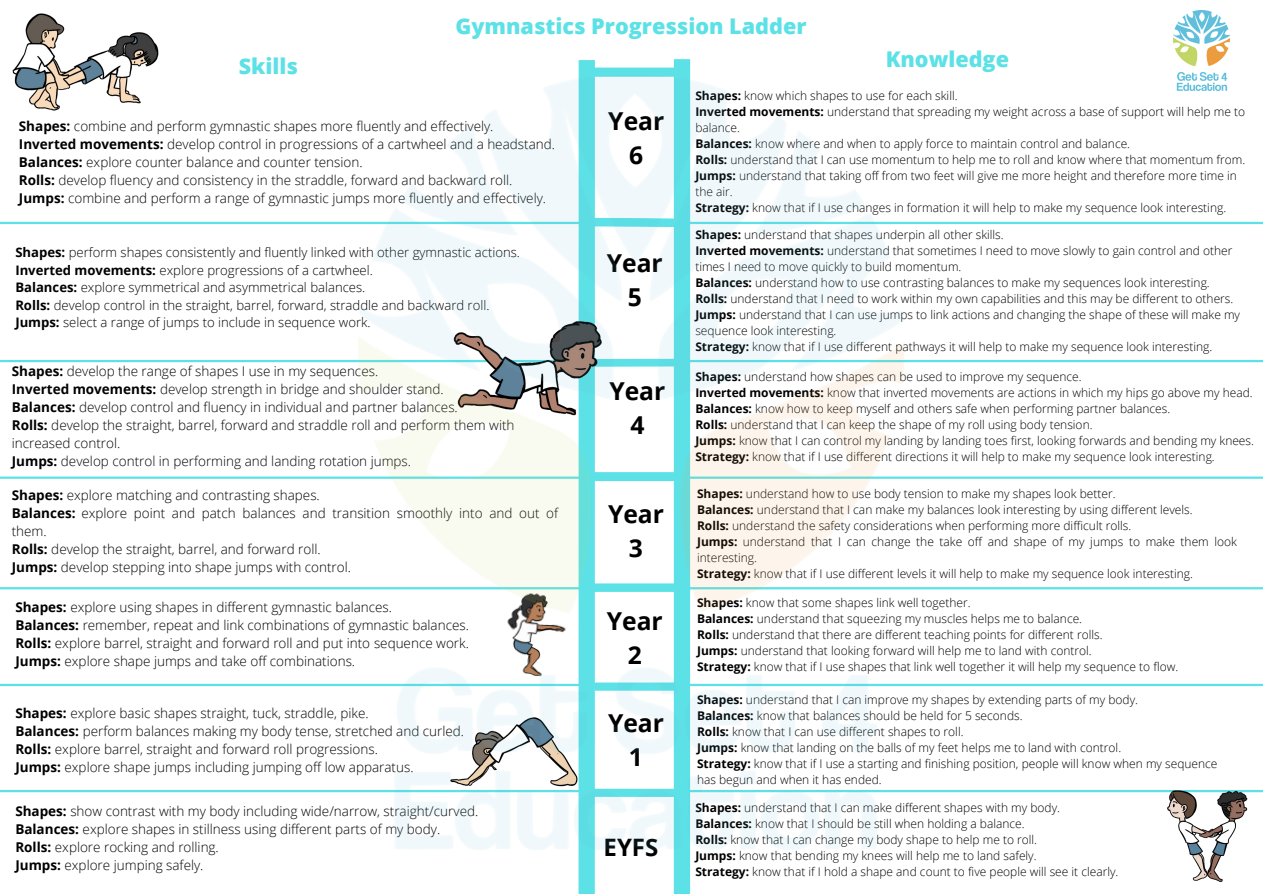
<style>
.page{position:relative;width:1263px;height:894px;background:#fff}
.page>*{position:absolute;margin:0;border:0;box-sizing:border-box;transform-origin:0 0}
.t1{font:700 24.6px/33.9px "Open Sans";color:#000;text-align:center}
.t2{font:700 24px "Open Sans";color:#000}
.t3{font:800 21.6px "Open Sans";color:#5ce1e6}
.t4{font:300 13.5px/18px "Open Sans";color:#000}
.t5{font:300 13.05px/17.5px "Open Sans";color:#000}
.t6{font:300 12px/16px "Open Sans";color:#000}
.s1{font-weight:700}
</style>
<div class="page">
<hr style="left:0;top:587px;width:1263px;height:2px;background:#5ce1e6">
<hr style="left:0;top:476px;width:1263px;height:2px;background:#5ce1e6">
<hr style="left:0;top:222px;width:1263px;height:2px;background:#5ce1e6">
<hr style="left:0;top:360px;width:1263px;height:2px;background:#5ce1e6">
<hr style="left:0;top:683px;width:1263px;height:3px;background:#5ce1e6">
<hr style="left:0;top:789px;width:1263px;height:3px;background:#5ce1e6">
<svg style="left:578px;top:59px;width:112px;height:834px"></svg>
<img style="left:12px;top:13px;width:147px;height:98px">
<img style="left:1161px;top:789px;width:94px;height:93px">
<img style="left:359px;top:74px;width:545px;height:775px">
<img style="left:1173px;top:11px;width:56px;height:80px">
<h3 class="t3" style="left:239px;top:51px;width:61px">Skills</h3>
<h3 class="t3" style="left:455px;top:11px;width:353px">Gymnastics Progression Ladder</h3>
<h3 class="t3" style="left:886px;top:43px;width:125px">Knowledge</h3>
<p class="t4" style="left:19px;top:116px;width:538px"><span class="s1">Shapes:</span> combine and perform gymnastic shapes more fluently and effectively.<br><span class="s1">Inverted movements:</span> develop control in progressions of a cartwheel and a headstand.<br><span class="s1">Balances:</span> explore counter balance and counter tension.<br><span class="s1">Rolls:</span> develop fluency and consistency in the straddle, forward and backward roll.<br><span class="s1">Jumps:</span> combine and perform a range of gymnastic jumps more fluently and effectively.</p>
<p class="t5" style="left:15px;top:243px;width:506px"><span class="s1">Shapes:</span> perform shapes consistently and fluently linked with other gymnastic actions.<br><span class="s1">Inverted movements:</span> explore progressions of a cartwheel.<br><span class="s1">Balances:</span> explore symmetrical and asymmetrical balances.<br><span class="s1">Rolls:</span> develop control in the straight, barrel, forward, straddle and backward roll.<br><span class="s1">Jumps:</span> select a range of jumps to include in sequence work.</p>
<p class="t4" style="left:12px;top:362px;width:504px"><span class="s1">Shapes:</span> develop the range of shapes I use in my sequences.<br><span class="s1">Inverted movements:</span> develop strength in bridge and shoulder stand.<br><span class="s1">Balances:</span> develop control and fluency in individual and partner balances.<br><span class="s1">Rolls:</span> develop the straight, barrel, forward and straddle roll and perform them with increased control.<br><span class="s1">Jumps:</span> develop control in performing and landing rotation jumps.</p>
<p class="t4" style="left:12px;top:485px;width:548px"><span class="s1">Shapes:</span> explore matching and contrasting shapes.<br><span class="s1">Balances:</span> explore point and patch balances and transition smoothly into and out of them.<br><span class="s1">Rolls:</span> develop the straight, barrel, and forward roll.<br><span class="s1">Jumps:</span> develop stepping into shape jumps with control.</p>
<p class="t4" style="left:15px;top:597px;width:455px"><span class="s1">Shapes:</span> explore using shapes in different gymnastic balances.<br><span class="s1">Balances:</span> remember, repeat and link combinations of gymnastic balances.<br><span class="s1">Rolls:</span> explore barrel, straight and forward roll and put into sequence work.<br><span class="s1">Jumps:</span> explore shape jumps and take off combinations.</p>
<h1 class="t1" style="left:608px;top:103px;width:58px">Year<br>6</h1>
<h1 class="t1" style="left:607px;top:245px;width:58px">Year<br>5</h1>
<h1 class="t1" style="left:609px;top:373px;width:58px">Year<br>4</h1>
<h1 class="t1" style="left:608px;top:496px;width:58px">Year<br>3</h1>
<h1 class="t1" style="left:607px;top:603px;width:58px">Year<br>2</h1>
<p class="t6" style="left:695px;top:87px;width:551px"><span class="s1">Shapes:</span> know which shapes to use for each skill.<br><span class="s1">Inverted movements:</span> understand that spreading my weight across a base of support will help me to balance.<br><span class="s1">Balances:</span> know where and when to apply force to maintain control and balance.<br><span class="s1">Rolls:</span> understand that I can use momentum to help me to roll and know where that momentum from.<br><span class="s1">Jumps:</span> understand that taking off from two feet will give me more height and therefore more time in the air.<br><span class="s1">Strategy:</span> know that if I use changes in formation it will help to make my sequence look interesting.</p>
<p class="t6" style="left:695px;top:226px;width:546px"><span class="s1">Shapes:</span> understand that shapes underpin all other skills.<br><span class="s1">Inverted movements:</span> understand that sometimes I need to move slowly to gain control and other times I need to move quickly to build momentum.<br><span class="s1">Balances:</span> understand how to use contrasting balances to make my sequences look interesting.<br><span class="s1">Rolls:</span> understand that I need to work within my own capabilities and this may be different to others.<br><span class="s1">Jumps:</span> understand that I can use jumps to link actions and changing the shape of these will make my sequence look interesting.<br><span class="s1">Strategy:</span> know that if I use different pathways it will help to make my sequence look interesting.</p>
<p class="t6" style="left:695px;top:368px;width:560px"><span class="s1">Shapes:</span> understand how shapes can be used to improve my sequence.<br><span class="s1">Inverted movements:</span> know that inverted movements are actions in which my hips go above my head.<br><span class="s1">Balances:</span> know how to keep myself and others safe when performing partner balances.<br><span class="s1">Rolls:</span> understand that I can keep the shape of my roll using body tension.<br><span class="s1">Jumps:</span> know that I can control my landing by landing toes first, looking forwards and bending my knees.<br><span class="s1">Strategy:</span> know that if I use different directions it will help to make my sequence look interesting.</p>
<p class="t6" style="left:697px;top:484px;width:541px"><span class="s1">Shapes:</span> understand how to use body tension to make my shapes look better.<br><span class="s1">Balances:</span> understand that I can make my balances look interesting by using different levels.<br><span class="s1">Rolls:</span> understand the safety considerations when performing more difficult rolls.<br><span class="s1">Jumps:</span> understand that I can change the take off and shape of my jumps to make them look interesting.<br><span class="s1">Strategy:</span> know that if I use different levels it will help to make my sequence look interesting.</p>
<p class="t6" style="left:697px;top:593px;width:483px"><span class="s1">Shapes:</span> know that some shapes link well together.<br><span class="s1">Balances:</span> understand that squeezing my muscles helps me to balance.<br><span class="s1">Rolls:</span> understand that there are different teaching points for different rolls.<br><span class="s1">Jumps:</span> understand that looking forward will help me to land with control.<br><span class="s1">Strategy:</span> know that if I use shapes that link well together it will help my sequence to flow.</p>
<p class="t6" style="left:697px;top:691px;width:522px"><span class="s1">Shapes:</span> understand that I can improve my shapes by extending parts of my body.<br><span class="s1">Balances:</span> know that balances should be held for 5 seconds.<br><span class="s1">Rolls:</span> know that I can use different shapes to roll.<br><span class="s1">Jumps:</span> know that landing on the balls of my feet helps me to land with control.<br><span class="s1">Strategy:</span> know that if I use a starting and finishing position, people will know when my sequence has begun and when it has ended.</p>
<p class="t4" style="left:15px;top:703px;width:450px"><span class="s1">Shapes:</span> explore basic shapes straight, tuck, straddle, pike.<br><span class="s1">Balances:</span> perform balances making my body tense, stretched and curled.<br><span class="s1">Rolls:</span> explore barrel, straight and forward roll progressions.<br><span class="s1">Jumps:</span> explore shape jumps including jumping off low apparatus.</p>
<p class="t4" style="left:15px;top:801px;width:464px"><span class="s1">Shapes:</span> show contrast with my body including wide/narrow, straight/curved.<br><span class="s1">Balances:</span> explore shapes in stillness using different parts of my body.<br><span class="s1">Rolls:</span> explore rocking and rolling.<br><span class="s1">Jumps:</span> explore jumping safely.</p>
<p class="t6" style="left:695px;top:798px;width:425px"><span class="s1">Shapes:</span> understand that I can make different shapes with my body.<br><span class="s1">Balances:</span> know that I should be still when holding a balance.<br><span class="s1">Rolls:</span> know that I can change my body shape to help me to roll.<br><span class="s1">Jumps:</span> know that bending my knees will help me to land safely.<br><span class="s1">Strategy:</span> know that if I hold a shape and count to five people will see it clearly.</p>
<h1 class="t1" style="left:608px;top:705px;width:58px">Year<br>1</h1>
<h2 class="t2" style="left:604px;top:829px;width:56px">EYFS</h2>
</div>
